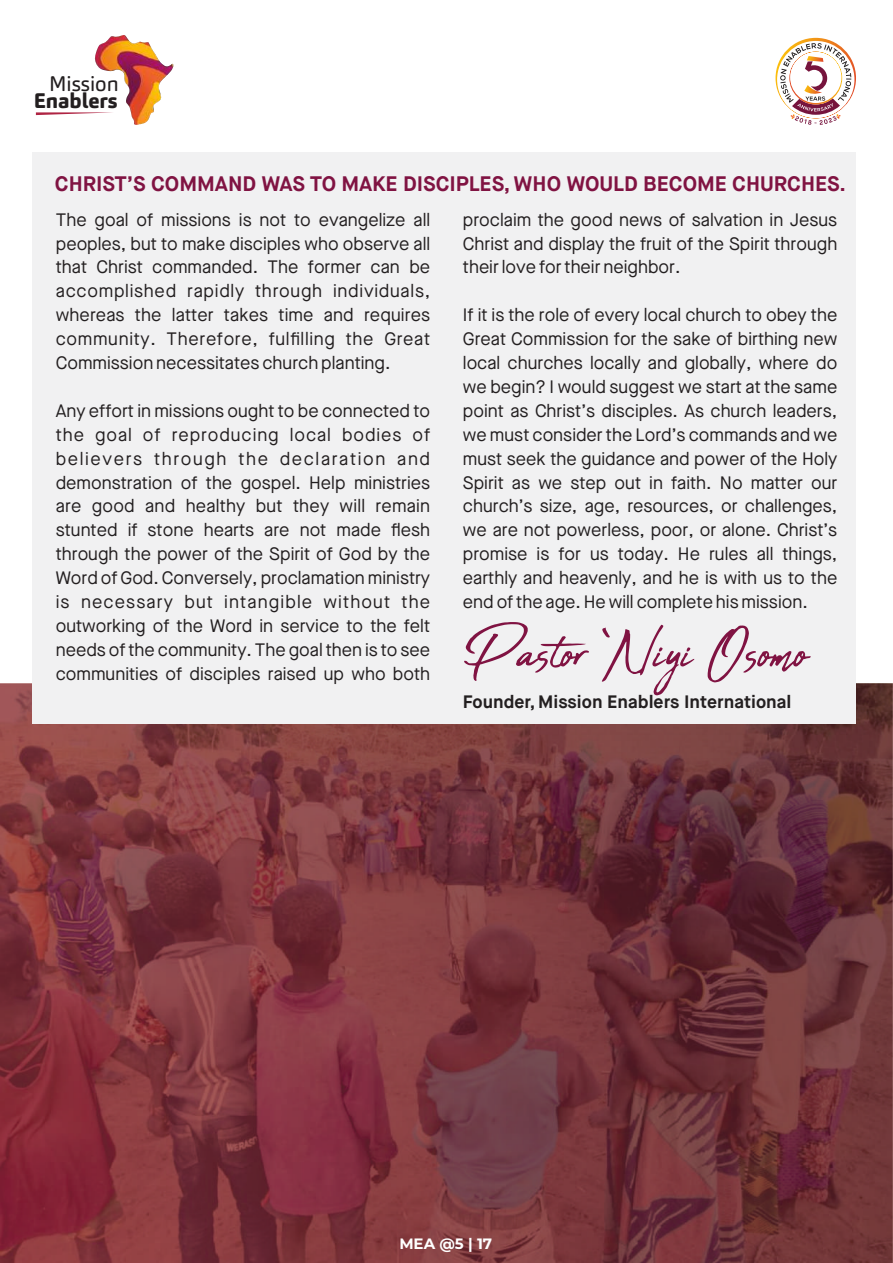
<style>
.page{position:relative;width:893px;height:1263px;background:#fff}
.page>*{position:absolute;margin:0;border:0;box-sizing:border-box;transform-origin:0 0}
.t1{font:71.85px "Abuget";color:#801342}
.t2{font:700 21px "Maison Neue";color:#801342}
.t3{font:800 20.85px "Carnas W03";color:#231f20}
.t4{font:20.85px "Carnas W03";color:#231f20}
.t5{font:18px/23.9px "Maison Neue";color:#231f20;text-align:justify}
.t6{font:700 18px "Maison Neue";color:#231f20}
.t7{font:700 15px "Montserrat";color:#fff}
</style>
<div class="page">
<img style="left:0;top:684px;width:893px;height:579px">
<svg style="left:775px;top:38px;width:81px;height:87px"></svg>
<img style="left:94px;top:35px;width:80px;height:90px">
<svg style="left:36px;top:112px;width:78px;height:3px"></svg>
<div style="left:33px;top:152px;width:823px;height:572px;background:#f1f1f2"></div>
<p class="t4" style="left:49px;top:70px;width:71px">Mission</p>
<p class="t3" style="left:34px;top:87px;width:85px">Enablers</p>
<p class="t2" style="left:55px;top:174px;width:792px">CHRIST’S COMMAND WAS TO MAKE DISCIPLES, WHO WOULD BECOME CHURCHES.</p>
<p class="t5" style="left:463px;top:209px;width:376px">proclaim the good news of salvation in Jesus Christ and display the fruit of the Spirit through their love for their neighbor.</p>
<p class="t5" style="left:463px;top:305px;width:376px">If it is the role of every local church to obey the Great Commission for the sake of birthing new local churches locally and globally, where do we begin? I would suggest we start at the same point as Christ’s disciples. As church leaders, we must consider the Lord’s commands and we must seek the guidance and power of the Holy Spirit as we step out in faith. No matter our church’s size, age, resources, or challenges, we are not powerless, poor, or alone. Christ’s promise is for us today. He rules all things, earthly and heavenly, and he is with us to the end of the age. He will complete his mission.</p>
<p class="t5" style="left:56px;top:209px;width:376px">The goal of missions is not to evangelize all peoples, but to make disciples who observe all that Christ commanded. The former can be accomplished rapidly through individuals, whereas the latter takes time and requires community. Therefore, fulfilling the Great Commission necessitates church planting.</p>
<p class="t5" style="left:56px;top:400px;width:376px">Any effort in missions ought to be connected to the goal of reproducing local bodies of believers through the declaration and demonstration of the gospel. Help ministries are good and healthy but they will remain stunted if stone hearts are not made flesh through the power of the Spirit of God by the Word of God. Conversely, proclamation ministry is necessary but intangible without the outworking of the Word in service to the felt needs of the community. The goal then is to see communities of disciples raised up who both</p>
<h1 class="t1" style="left:463px;top:628px;width:346px">Pastor ‘Niyi Osomo</h1>
<p class="t6" style="left:463px;top:694px;width:330px">Founder, Mission Enablers International</p>
<p class="t7" style="left:399px;top:1235px;width:94px">MEA @5 | 17</p>
</div>
